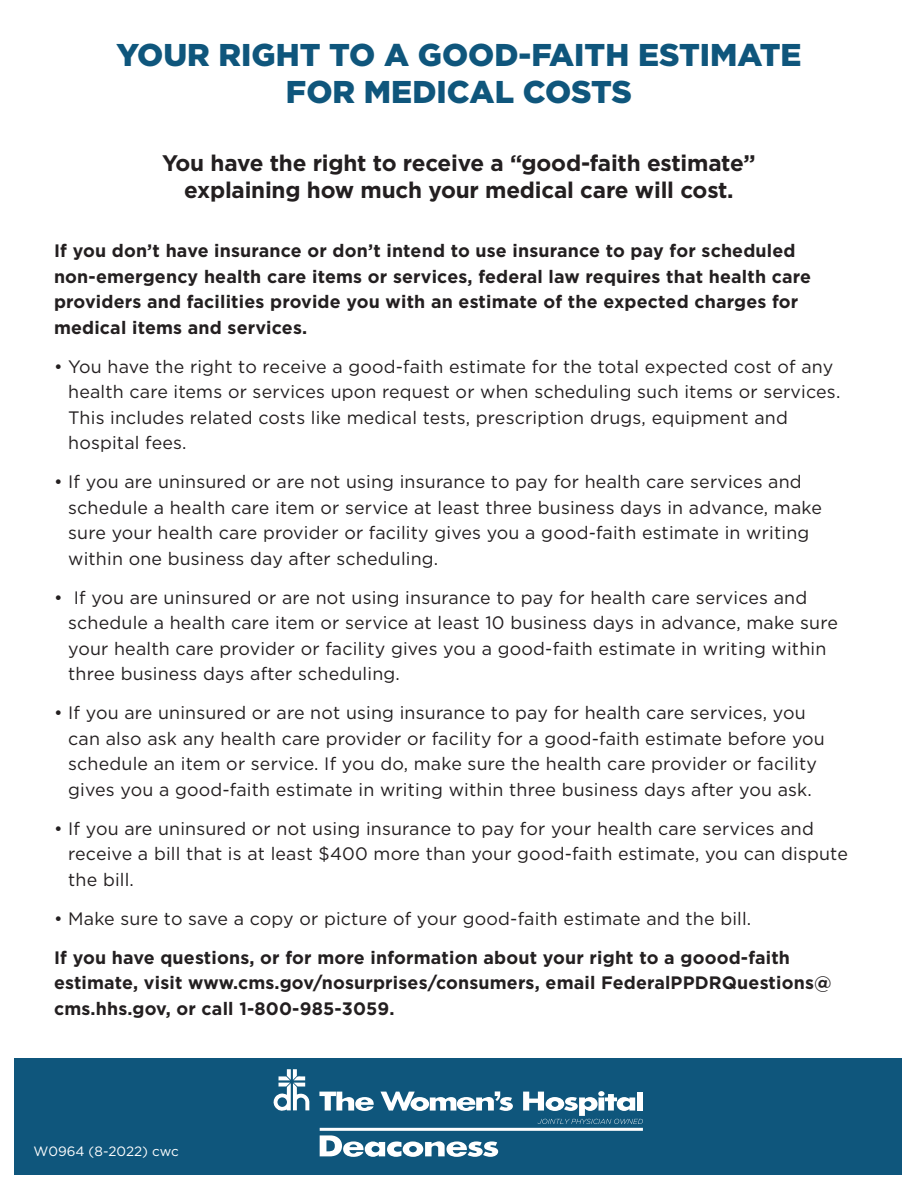
<style>
.page{position:relative;width:918px;height:1188px;background:#fff}
.page>*{position:absolute;margin:0;border:0;box-sizing:border-box;transform-origin:0 0}
.t1{font:900 31.5px/37.8px "Gotham";color:#0f567c;text-align:center}
.t2{font:700 22.5px/27px "Gotham";letter-spacing:-.01em;color:#231f20;text-align:center}
.t3{font:18px/25.5px "Gotham";letter-spacing:.01em;color:#231f20}
.t4{font:700 18px/25.5px "Gotham";letter-spacing:.01em;color:#231f20}
.t5{font:13.5px "Gotham";color:#fff}
</style>
<div class="page">
<div style="left:14px;top:1058px;width:888px;height:116px;background:#0f567c"></div>
<hr style="left:320px;top:1128px;width:323px;height:3px;background:#fff">
<svg style="left:320px;top:1135px;width:178px;height:22px"></svg>
<svg style="left:273px;top:1069px;width:36px;height:42px"></svg>
<svg style="left:319px;top:1092px;width:55px;height:19px"></svg>
<svg style="left:380px;top:1091px;width:133px;height:20px"></svg>
<svg style="left:523px;top:1091px;width:120px;height:33px"></svg>
<div style="left:637px;top:1092px;width:6px;height:19px;background:#fff"></div>
<p class="t1" style="left:116px;top:35px;width:687px">YOUR RIGHT TO A GOOD-FAITH ESTIMATE<br>FOR MEDICAL COSTS</p>
<p class="t2" style="left:162px;top:149px;width:595px">You have the right to receive a “good-faith estimate” explaining how much your medical care will cost.</p>
<p class="t4" style="left:54px;top:238px;width:759px">If you don’t have insurance or don’t intend to use insurance to pay for scheduled non-emergency health care items or services, federal law requires that health care providers and facilities provide you with an estimate of the expected charges for medical items and services.</p>
<p class="t3" style="left:68px;top:353px;width:774px;text-indent:-14px">• You have the right to receive a good-faith estimate for the total expected cost of any health care items or services upon request or when scheduling such items or services.<br>This includes related costs like medical tests, prescription drugs, equipment and hospital fees.</p>
<p class="t3" style="left:68px;top:469px;width:755px;text-indent:-14px">• If you are uninsured or are not using insurance to pay for health care services and schedule a health care item or service at least three business days in advance, make sure your health care provider or facility gives you a good-faith estimate in writing within one business day after scheduling.</p>
<p class="t3" style="left:68px;top:584px;width:771px;text-indent:-14px">• If you are uninsured or are not using insurance to pay for health care services and schedule a health care item or service at least 10 business days in advance, make sure your health care provider or facility gives you a good-faith estimate in writing within three business days after scheduling.</p>
<p class="t3" style="left:68px;top:700px;width:758px;text-indent:-14px">• If you are uninsured or are not using insurance to pay for health care services, you can also ask any health care provider or facility for a good-faith estimate before you schedule an item or service. If you do, make sure the health care provider or facility gives you a good-faith estimate in writing within three business days after you ask.</p>
<p class="t3" style="left:68px;top:815px;width:781px;text-indent:-14px">• If you are uninsured or not using insurance to pay for your health care services and receive a bill that is at least $400 more than your good-faith estimate, you can dispute the bill.</p>
<p class="t3" style="left:54px;top:905px;width:699px">• Make sure to save a copy or picture of your good-faith estimate and the bill.</p>
<p class="t4" style="left:54px;top:945px;width:779px">If you have questions, or for more information about your right to a goood-faith estimate, visit www.cms.gov/nosurprises/consumers, email FederalPPDRQuestions@ cms.hhs.gov, or call 1-800-985-3059.</p>
<p class="t5" style="left:33px;top:1143px;width:147px">W0964 (8-2022) cwc</p>
</div>
